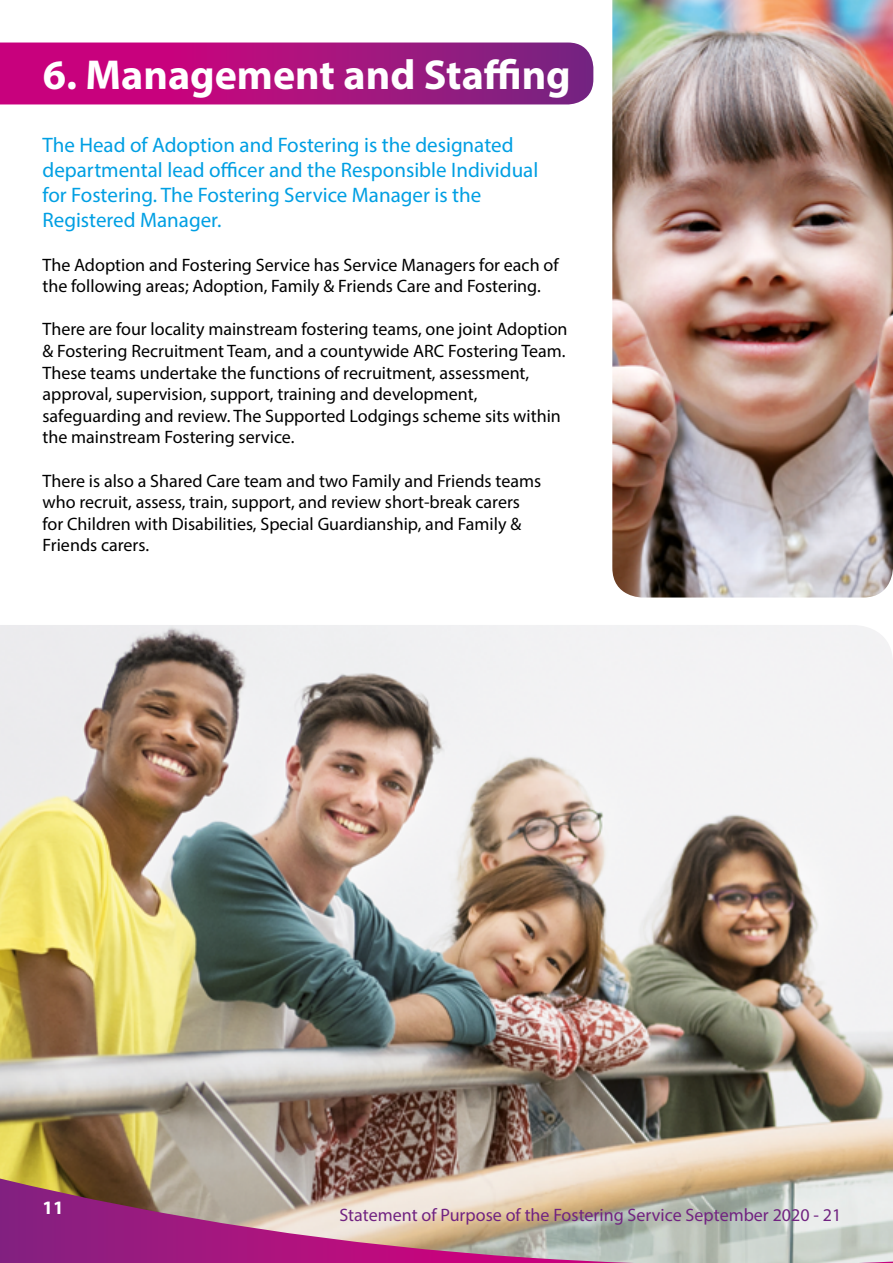
<style>
.page{position:relative;width:893px;height:1263px;background:#fff}
.page>*{position:absolute;margin:0;border:0;box-sizing:border-box;transform-origin:0 0}
.Page_Header{font:700 42px "Myriad Pro";color:#fff}
.Standfirst{font:21px/25.2px "Myriad Pro";color:#009fe3}
.t1{font:700 19.05px "Myriad Pro";color:#fff}
.Body_text{font:18px/21.6px "Myriad Pro";color:#000}
.t2{font:18px "Myriad Pro";color:#712381}
</style>
<div class="page">
<svg style="left:0;top:43px;width:593px;height:61px;background:#ab117f"></svg>
<img style="left:612px;top:0;width:281px;height:597px">
<img style="left:0;top:625px;width:893px;height:553px">
<svg style="left:0;top:1178px;width:893px;height:85px;background:#ba919f"></svg>
<p class="Page_Header" style="left:43px;top:48px;width:529px">6. Management and Staffing</p>
<p class="Standfirst" style="left:43px;top:132px;width:497px">The Head of Adoption and Fostering is the designated departmental lead officer and the Responsible Individual</p>
<p class="Standfirst" style="left:43px;top:182px;width:440px">for Fostering. The Fostering Service Manager is the<br>Registered Manager.</p>
<p class="Body_text" style="left:43px;top:253px;width:518px">The Adoption and Fostering Service has Service Managers for each of the following areas; Adoption, Family &amp; Friends Care and Fostering.</p>
<p class="Body_text" style="left:43px;top:318px;width:527px">There are four locality mainstream fostering teams, one joint Adoption &amp; Fostering Recruitment Team, and a countywide ARC Fostering Team.<br>These teams undertake the functions of recruitment, assessment, approval, supervision, support, training and development, safeguarding and review. The Supported Lodgings scheme sits within the mainstream Fostering service.</p>
<p class="Body_text" style="left:43px;top:469px;width:500px">There is also a Shared Care team and two Family and Friends teams who recruit, assess, train, support, and review short-break carers for Children with Disabilities, Special Guardianship, and Family &amp; Friends carers.</p>
<p class="t1" style="left:43px;top:1195px;width:23px">11</p>
<p class="t2" style="left:339px;top:1204px;width:503px">Statement of Purpose of the Fostering Service September 2020 - 21</p>
</div>
